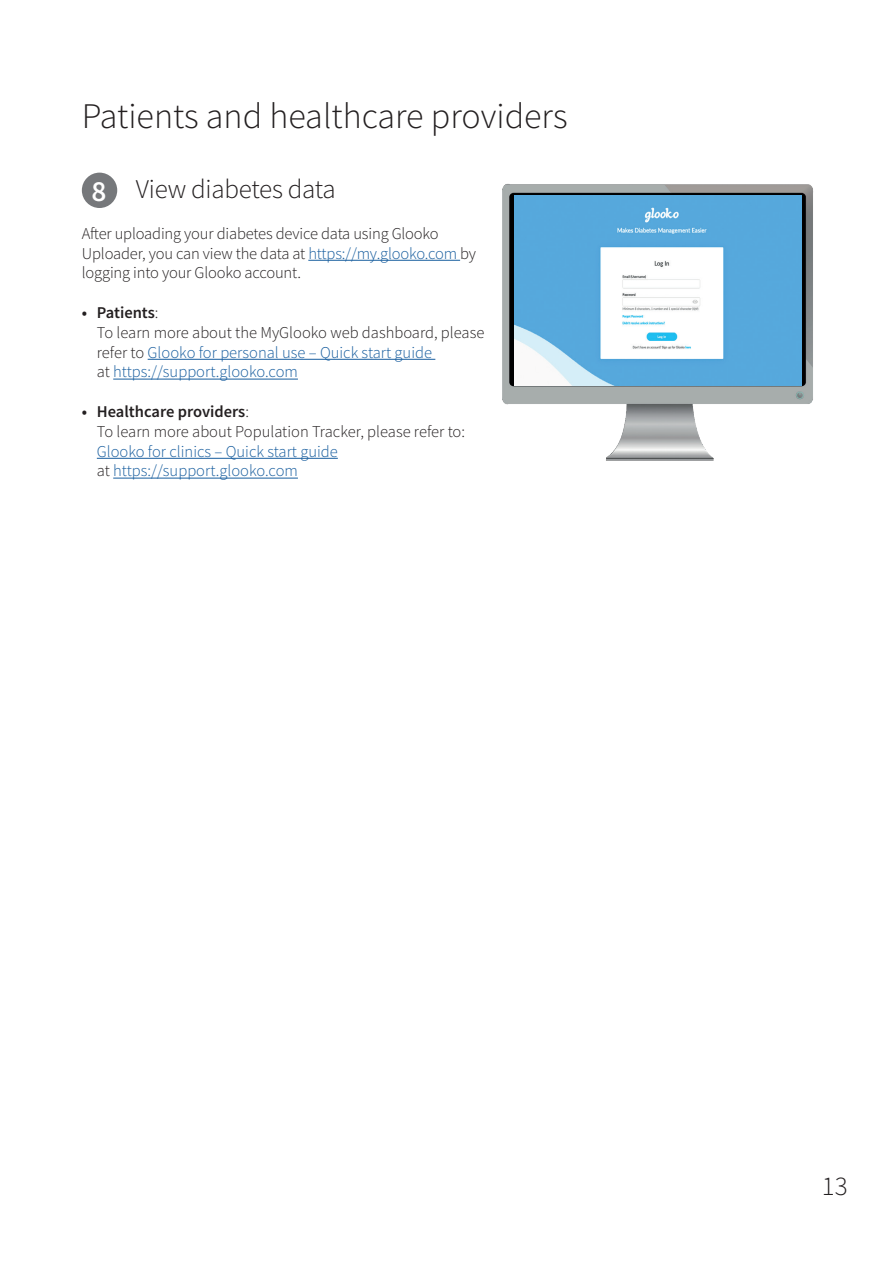
<style>
.page{position:relative;width:893px;height:1263px;background:#fff}
.page>*{position:absolute;margin:0;border:0;box-sizing:border-box;transform-origin:0 0}
.t1{font:300 36px "Source Sans Pro";color:#231f20}
.t2{font:300 27px "Source Sans Pro";letter-spacing:-.01em;color:#231f20}
.t3{font:300 16.5px/19.8px "Source Sans Pro";letter-spacing:-.01em;color:#231f20}
.t4{font:300 16.5px/19.8px "Source Sans Pro";color:#175d9e}
.s1{font-weight:600;font-size:29.25px;color:#fff}
.s2{color:#175d9e}
.s3{font-weight:600;color:#231f20}
.s4{color:#231f20}
.s5{font-weight:600}
</style>
<div class="page">
<img style="left:502px;top:184px;width:312px;height:277px">
<img style="left:514px;top:196px;width:287px;height:189px">
<div style="left:82px;top:173px;width:35px;height:35px;background:#76787b;border-radius:50%"></div>
<hr style="left:308px;top:260px;width:152px;height:1px;background:#175d9e">
<hr style="left:148px;top:359px;width:287px;height:1px;background:#175d9e">
<hr style="left:113px;top:379px;width:185px;height:1px;background:#175d9e">
<hr style="left:97px;top:458px;width:241px;height:1px;background:#175d9e">
<hr style="left:113px;top:478px;width:185px;height:1px;background:#175d9e">
<h1 class="t1" style="left:82px;top:94px;width:487px">Patients and healthcare providers</h1>
<h2 class="t2" style="left:92px;top:173px;width:246px"><span class="s1">8</span> View diabetes data</h2>
<p class="t3" style="left:82px;top:223px;width:396px">After uploading your diabetes device data using Glooko<br>Uploader, you can view the data at <span class="s2">https://my.glooko.com</span> by logging into your Glooko account.</p>
<p class="t4" style="left:97px;top:303px;width:389px;text-indent:-15px"><span class="s3">• Patients</span><span class="s4">:<br>To learn more about the MyGlooko web dashboard, please refer to</span> Glooko for personal use – Quick start guide<br><span class="s4">at</span> https://support.glooko.com</p>
<p class="t3" style="left:97px;top:402px;width:370px;text-indent:-15px"><span class="s5">• Healthcare providers</span>:<br>To learn more about Population Tracker, please refer to:</p>
<p class="t4" style="left:97px;top:441px;width:242px">Glooko for clinics – Quick start guide <span class="s4">at</span> https://support.glooko.com</p>
<h2 class="t2" style="left:822px;top:1170px;width:27px">13</h2>
</div>
